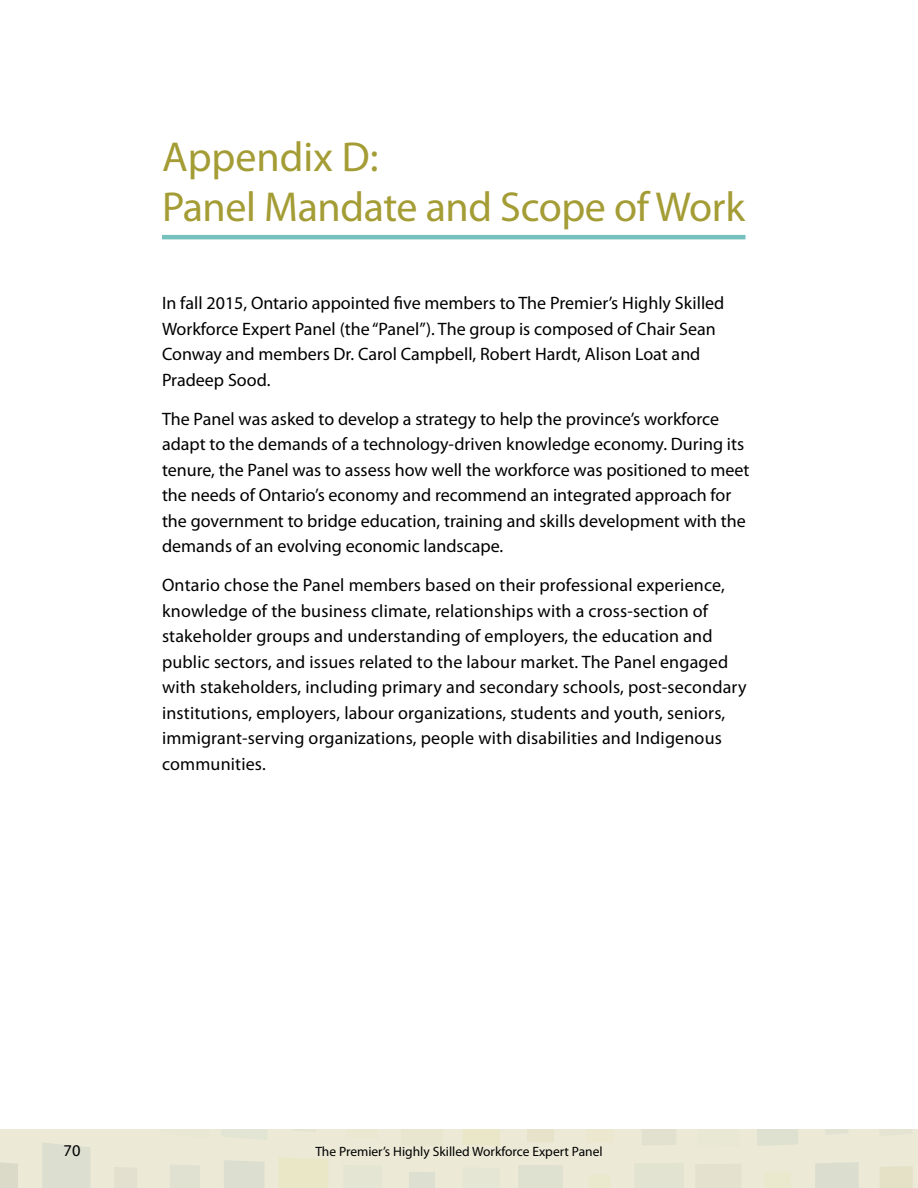
<style>
.page{position:relative;width:918px;height:1188px;background:#fff}
.page>*{position:absolute;margin:0;border:0;box-sizing:border-box;transform-origin:0 0}
.t1{font:42px/50.4px "Myriad Pro";letter-spacing:-.01em;color:#a49c34}
.body_Copy{font:18px/25.5px "Myriad Pro";color:#000}
.t2{font:16.5px "Myriad Pro";color:#000}
.t3{font:13.5px "Myriad Pro";color:#000}
</style>
<div class="page">
<div style="left:0;top:1130px;width:918px;height:58px;background:#ece9d6"></div>
<svg style="left:0;top:1162px;width:18px;height:26px"></svg>
<svg style="left:527px;top:1130px;width:27px;height:12px"></svg>
<svg style="left:880px;top:1166px;width:33px;height:22px"></svg>
<svg style="left:463px;top:1130px;width:37px;height:16px"></svg>
<svg style="left:279px;top:1158px;width:49px;height:30px"></svg>
<div style="left:42px;top:1143px;width:48px;height:45px;background:#dcdecf"></div>
<svg style="left:170px;top:1165px;width:30px;height:23px"></svg>
<svg style="left:224px;top:1160px;width:40px;height:28px"></svg>
<svg style="left:409px;top:1172px;width:26px;height:16px"></svg>
<svg style="left:757px;top:1130px;width:41px;height:16px"></svg>
<svg style="left:826px;top:1130px;width:22px;height:4px"></svg>
<svg style="left:815px;top:1162px;width:44px;height:26px"></svg>
<svg style="left:518px;top:1165px;width:45px;height:23px"></svg>
<hr style="left:162px;top:235px;width:583px;height:4px;background:#76c0be">
<h1 class="t1" style="left:162px;top:133px;width:585px">Appendix D:<br>Panel Mandate and Scope of Work</h1>
<p class="body_Copy" style="left:162px;top:291px;width:564px">In fall 2015, Ontario appointed five members to The Premier’s Highly Skilled Workforce Expert Panel (the “Panel”). The group is composed of Chair Sean Conway and members Dr. Carol Campbell, Robert Hardt, Alison Loat and Pradeep Sood.</p>
<p class="body_Copy" style="left:162px;top:406px;width:589px">The Panel was asked to develop a strategy to help the province’s workforce adapt to the demands of a technology-driven knowledge economy. During its tenure, the Panel was to assess how well the workforce was positioned to meet the needs of Ontario’s economy and recommend an integrated approach for the government to bridge education, training and skills development with the demands of an evolving economic landscape.</p>
<p class="body_Copy" style="left:162px;top:573px;width:586px">Ontario chose the Panel members based on their professional experience, knowledge of the business climate, relationships with a cross-section of stakeholder groups and understanding of employers, the education and public sectors, and issues related to the labour market. The Panel engaged with stakeholders, including primary and secondary schools, post-secondary institutions, employers, labour organizations, students and youth, seniors, immigrant-serving organizations, people with disabilities and Indigenous communities.</p>
<p class="t2" style="left:64px;top:1142px;width:18px">70</p>
<p class="t3" style="left:315px;top:1144px;width:289px">The Premier’s Highly Skilled Workforce Expert Panel</p>
</div>
